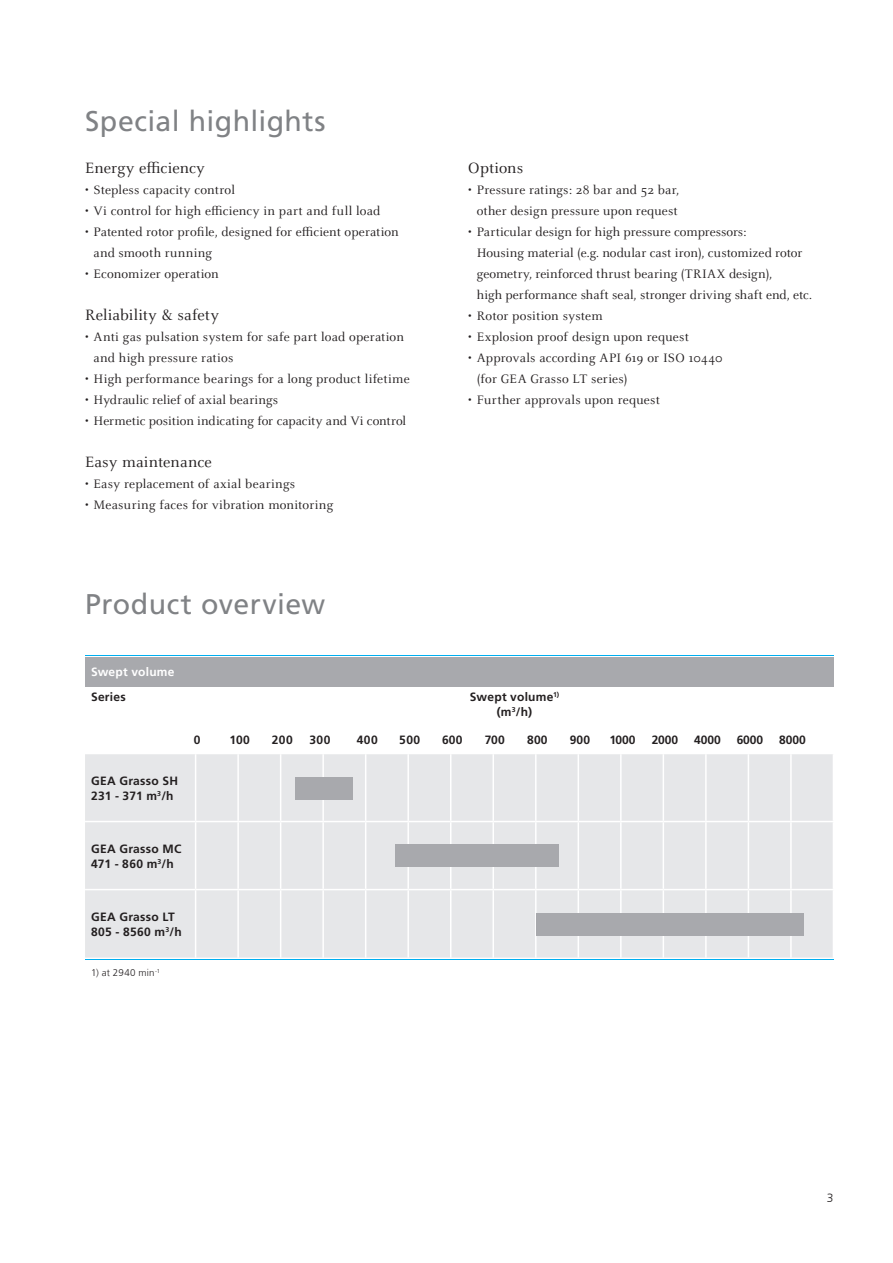
<style>
.page{position:relative;width:893px;height:1263px;background:#fff}
.page>*{position:absolute;margin:0;border:0;box-sizing:border-box;transform-origin:0 0}
.t1{font:28.5px "Frutiger LT Com";letter-spacing:.015em;color:#808285}
.t2{font:16.5px "Celeste OT";letter-spacing:.01em;color:#231f20}
.t3{font:13.5px/21px "Celeste OT";letter-spacing:.01em;color:#231f20}
.t4{font:700 12px/15px "Frutiger LT Com";letter-spacing:.025em;color:#231f20}
.t5{font:700 12px "Frutiger LT Com";letter-spacing:.02em;color:#fff}
.t6{font:300 12px "Frutiger LT Com";color:#231f20}
.t7{font:300 9.75px "Frutiger LT Com";letter-spacing:.02em;color:#231f20}
</style>
<div class="page">
<div style="left:85px;top:657px;width:748px;height:29px;background:#a8a9ad"></div>
<div style="left:85px;top:754px;width:748px;height:204px;background:#e6e7e9"></div>
<hr style="left:237px;top:754px;width:2px;height:67px;background:#fff">
<hr style="left:280px;top:754px;width:1px;height:67px;background:#fff">
<hr style="left:322px;top:754px;width:2px;height:67px;background:#fff">
<hr style="left:365px;top:754px;width:1px;height:67px;background:#fff">
<hr style="left:407px;top:754px;width:2px;height:67px;background:#fff">
<hr style="left:450px;top:754px;width:1px;height:67px;background:#fff">
<hr style="left:492px;top:754px;width:2px;height:67px;background:#fff">
<hr style="left:535px;top:754px;width:1px;height:67px;background:#fff">
<hr style="left:578px;top:754px;width:1px;height:67px;background:#fff">
<hr style="left:620px;top:754px;width:2px;height:67px;background:#fff">
<hr style="left:663px;top:754px;width:1px;height:67px;background:#fff">
<hr style="left:705px;top:754px;width:2px;height:67px;background:#fff">
<hr style="left:748px;top:754px;width:1px;height:67px;background:#fff">
<hr style="left:790px;top:754px;width:2px;height:67px;background:#fff">
<hr style="left:196px;top:821px;width:42px;height:1px;background:#fff">
<hr style="left:238px;top:821px;width:43px;height:1px;background:#fff">
<hr style="left:237px;top:822px;width:2px;height:67px;background:#fff">
<hr style="left:281px;top:821px;width:42px;height:1px;background:#fff">
<hr style="left:280px;top:822px;width:1px;height:67px;background:#fff">
<hr style="left:323px;top:821px;width:43px;height:1px;background:#fff">
<hr style="left:322px;top:822px;width:2px;height:67px;background:#fff">
<hr style="left:366px;top:821px;width:42px;height:1px;background:#fff">
<hr style="left:365px;top:822px;width:1px;height:67px;background:#fff">
<hr style="left:408px;top:821px;width:43px;height:1px;background:#fff">
<hr style="left:407px;top:822px;width:2px;height:67px;background:#fff">
<hr style="left:451px;top:821px;width:42px;height:1px;background:#fff">
<hr style="left:450px;top:822px;width:1px;height:67px;background:#fff">
<hr style="left:493px;top:821px;width:43px;height:1px;background:#fff">
<hr style="left:492px;top:822px;width:2px;height:67px;background:#fff">
<hr style="left:536px;top:821px;width:42px;height:1px;background:#fff">
<hr style="left:535px;top:822px;width:1px;height:67px;background:#fff">
<hr style="left:578px;top:821px;width:43px;height:1px;background:#fff">
<hr style="left:578px;top:822px;width:1px;height:67px;background:#fff">
<hr style="left:621px;top:821px;width:42px;height:1px;background:#fff">
<hr style="left:620px;top:822px;width:2px;height:67px;background:#fff">
<hr style="left:663px;top:821px;width:43px;height:1px;background:#fff">
<hr style="left:663px;top:822px;width:1px;height:67px;background:#fff">
<hr style="left:706px;top:821px;width:42px;height:1px;background:#fff">
<hr style="left:705px;top:822px;width:2px;height:67px;background:#fff">
<hr style="left:748px;top:821px;width:43px;height:1px;background:#fff">
<hr style="left:748px;top:822px;width:1px;height:67px;background:#fff">
<hr style="left:791px;top:821px;width:43px;height:1px;background:#fff">
<hr style="left:790px;top:822px;width:2px;height:67px;background:#fff">
<hr style="left:196px;top:889px;width:42px;height:1px;background:#fff">
<hr style="left:238px;top:889px;width:43px;height:1px;background:#fff">
<hr style="left:237px;top:890px;width:2px;height:68px;background:#fff">
<hr style="left:281px;top:889px;width:42px;height:1px;background:#fff">
<hr style="left:280px;top:890px;width:1px;height:68px;background:#fff">
<hr style="left:323px;top:889px;width:43px;height:1px;background:#fff">
<hr style="left:322px;top:890px;width:2px;height:68px;background:#fff">
<hr style="left:366px;top:889px;width:42px;height:1px;background:#fff">
<hr style="left:365px;top:890px;width:1px;height:68px;background:#fff">
<hr style="left:408px;top:889px;width:43px;height:1px;background:#fff">
<hr style="left:407px;top:890px;width:2px;height:68px;background:#fff">
<hr style="left:451px;top:889px;width:42px;height:1px;background:#fff">
<hr style="left:450px;top:890px;width:1px;height:68px;background:#fff">
<hr style="left:493px;top:889px;width:43px;height:1px;background:#fff">
<hr style="left:492px;top:890px;width:2px;height:68px;background:#fff">
<hr style="left:536px;top:889px;width:42px;height:1px;background:#fff">
<hr style="left:535px;top:890px;width:1px;height:68px;background:#fff">
<hr style="left:578px;top:889px;width:43px;height:1px;background:#fff">
<hr style="left:578px;top:890px;width:1px;height:68px;background:#fff">
<hr style="left:621px;top:889px;width:42px;height:1px;background:#fff">
<hr style="left:620px;top:890px;width:2px;height:68px;background:#fff">
<hr style="left:663px;top:889px;width:43px;height:1px;background:#fff">
<hr style="left:663px;top:890px;width:1px;height:68px;background:#fff">
<hr style="left:706px;top:889px;width:42px;height:1px;background:#fff">
<hr style="left:705px;top:890px;width:2px;height:68px;background:#fff">
<hr style="left:748px;top:889px;width:43px;height:1px;background:#fff">
<hr style="left:748px;top:890px;width:1px;height:68px;background:#fff">
<hr style="left:791px;top:889px;width:43px;height:1px;background:#fff">
<hr style="left:790px;top:890px;width:2px;height:68px;background:#fff">
<hr style="left:195px;top:754px;width:1px;height:67px;background:#fff">
<hr style="left:85px;top:821px;width:111px;height:1px;background:#fff">
<hr style="left:195px;top:822px;width:1px;height:67px;background:#fff">
<hr style="left:85px;top:889px;width:111px;height:1px;background:#fff">
<hr style="left:195px;top:890px;width:1px;height:68px;background:#fff">
<hr style="left:85px;top:959px;width:748px;height:1px;background:#00aeef">
<hr style="left:85px;top:655px;width:748px;height:1px;background:#00aeef">
<div style="left:296px;top:778px;width:57px;height:22px;background:#a8a9ad"></div>
<div style="left:395px;top:844px;width:164px;height:23px;background:#a8a9ad"></div>
<div style="left:536px;top:913px;width:268px;height:22px;background:#a8a9ad"></div>
<h1 class="t1" style="left:85px;top:104px;width:242px">Special highlights</h1>
<p class="t2" style="left:85px;top:159px;width:121px">Energy efficiency</p>
<p class="t3" style="left:85px;top:179px;width:151px">• Stepless capacity control</p>
<p class="t3" style="left:85px;top:200px;width:297px">• Vi control for high efficiency in part and full load</p>
<p class="t3" style="left:94px;top:221px;width:307px;text-indent:-9px">• Patented rotor profile, designed for efficient operation and smooth running</p>
<p class="t3" style="left:85px;top:263px;width:135px">• Economizer operation</p>
<p class="t2" style="left:85px;top:306px;width:135px">Reliability &amp; safety</p>
<p class="t3" style="left:94px;top:326px;width:312px;text-indent:-9px">• Anti gas pulsation system for safe part load operation and high pressure ratios</p>
<p class="t3" style="left:85px;top:368px;width:326px">• High performance bearings for a long product lifetime</p>
<p class="t3" style="left:85px;top:389px;width:194px">• Hydraulic relief of axial bearings</p>
<p class="t3" style="left:85px;top:410px;width:323px">• Hermetic position indicating for capacity and Vi control</p>
<p class="t2" style="left:85px;top:453px;width:128px">Easy maintenance</p>
<p class="t3" style="left:85px;top:473px;width:212px">• Easy replacement of axial bearings</p>
<p class="t3" style="left:85px;top:494px;width:250px">• Measuring faces for vibration monitoring</p>
<h1 class="t1" style="left:85px;top:587px;width:242px">Product overview</h1>
<p class="t2" style="left:468px;top:159px;width:57px">Options</p>
<p class="t3" style="left:468px;top:179px;width:213px;text-align:center">• Pressure ratings: 28 bar and 52 bar, other design pressure upon request</p>
<p class="t3" style="left:477px;top:221px;width:337px;text-indent:-9px">• Particular design for high pressure compressors:<br>Housing material (e.g. nodular cast iron), customized rotor geometry, reinforced thrust bearing (TRIAX design),<br>high performance shaft seal, stronger driving shaft end, etc.</p>
<p class="t3" style="left:468px;top:305px;width:136px">• Rotor position system</p>
<p class="t3" style="left:468px;top:326px;width:222px">• Explosion proof design upon request</p>
<p class="t3" style="left:477px;top:347px;width:247px;text-indent:-9px">• Approvals according API 619 or ISO 10440 (for GEA Grasso LT series)</p>
<p class="t3" style="left:468px;top:389px;width:193px">• Further approvals upon request</p>
<p class="t5" style="left:91px;top:665px;width:85px">Swept volume</p>
<p class="t4" style="left:91px;top:690px;width:36px">Series</p>
<p class="t4" style="left:470px;top:690px;width:91px;text-align:center">Swept volume<sup>1) </sup>(m<sup>3</sup>/h)</p>
<p class="t4" style="left:91px;top:773px;width:89px">GEA Grasso SH<br>231 - 371 m<sup>3</sup>/h</p>
<p class="t4" style="left:194px;top:732px;width:8px">0</p>
<p class="t4" style="left:229px;top:732px;width:22px">100</p>
<p class="t4" style="left:272px;top:732px;width:22px">200</p>
<p class="t4" style="left:309px;top:732px;width:23px">300</p>
<p class="t4" style="left:357px;top:732px;width:23px">400</p>
<p class="t4" style="left:399px;top:732px;width:23px">500</p>
<p class="t4" style="left:442px;top:732px;width:22px">600</p>
<p class="t4" style="left:485px;top:732px;width:21px">700</p>
<p class="t4" style="left:527px;top:732px;width:22px">800</p>
<p class="t4" style="left:570px;top:732px;width:22px">900</p>
<p class="t4" style="left:609px;top:732px;width:28px">1000</p>
<p class="t4" style="left:652px;top:732px;width:28px">2000</p>
<p class="t4" style="left:694px;top:732px;width:28px">4000</p>
<p class="t4" style="left:737px;top:732px;width:28px">6000</p>
<p class="t4" style="left:779px;top:732px;width:28px">8000</p>
<p class="t4" style="left:91px;top:841px;width:92px">GEA Grasso MC<br>471 - 860 m<sup>3</sup>/h</p>
<p class="t4" style="left:91px;top:909px;width:92px">GEA Grasso LT<br>805 - 8560 m<sup>3</sup>/h</p>
<p class="t7" style="left:91px;top:967px;width:70px">1) at 2940 min<sup>-1</sup></p>
<p class="t6" style="left:827px;top:1191px;width:8px">3</p>
</div>
